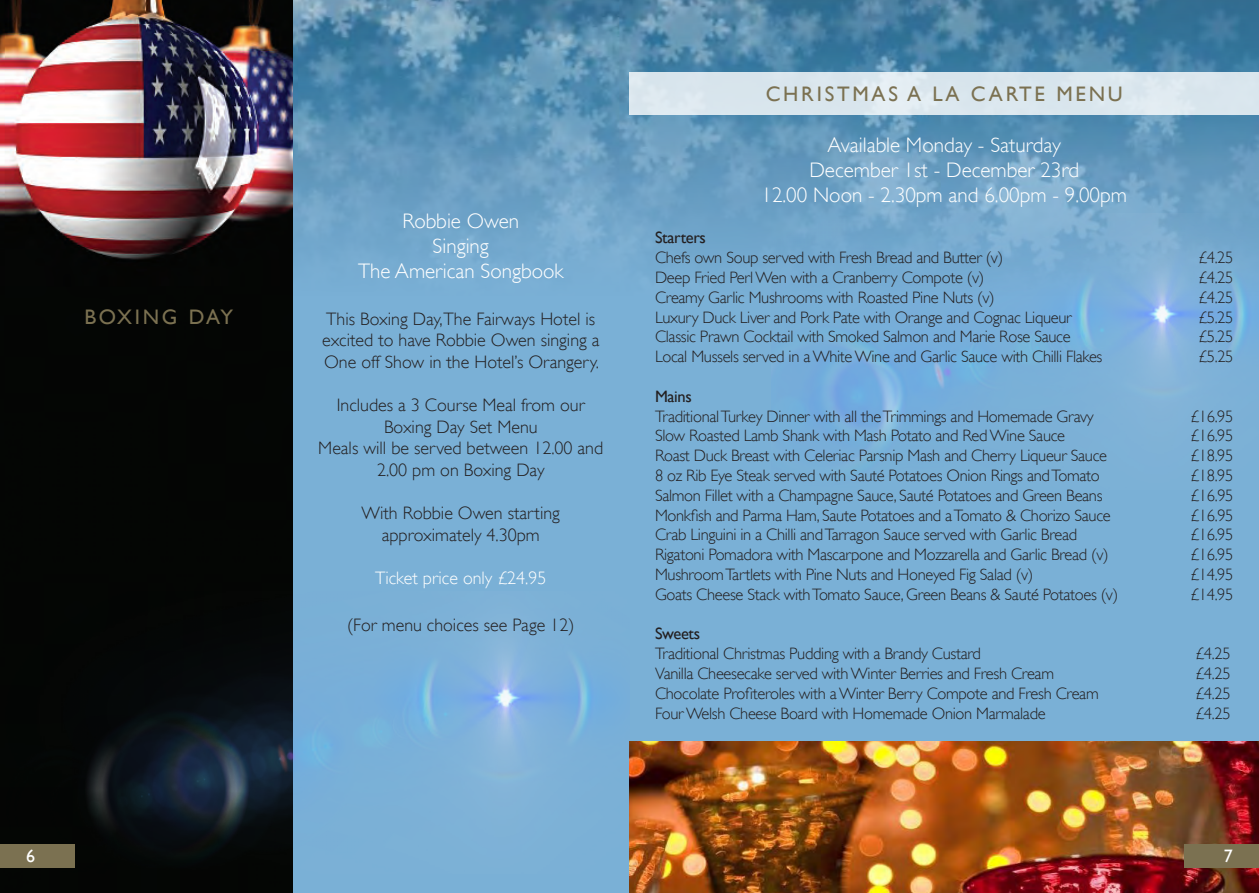
<style>
.page{position:relative;width:1259px;height:893px;background:#7ab0d6}
.page>*{position:absolute;margin:0;border:0;box-sizing:border-box;transform-origin:0 0}
.t1{font:300 21px "Gill Sans";color:#fff}
.t2{font:21px "Gill Sans";letter-spacing:.13em;color:#7b7151}
.t3{font:300 18px/21.6px "Gill Sans";color:#231f20;text-align:center}
.t4{font:300 18px "Gill Sans";color:#fff}
.t5{font:18px "Gill Sans";color:#fff}
.t6{font:300 16.5px "Gill Sans";letter-spacing:-.02em;color:#231f20}
.t7{font:16.5px "Gill Sans";letter-spacing:-.02em;color:#231f20}
</style>
<div class="page">
<img style="left:292px;top:0;width:967px;height:296px">
<img style="left:772px;top:213px;width:487px;height:228px">
<img style="left:629px;top:741px;width:630px;height:152px">
<div style="left:629px;top:73px;width:630px;height:42px;background:#dae6ee"></div>
<img style="left:0;top:0;width:292px;height:893px">
<img style="left:0;top:592px;width:599px;height:281px">
<div style="left:0;top:843px;width:74px;height:24px;background:#7b7151"></div>
<div style="left:1184px;top:843px;width:75px;height:24px;background:#7b7151"></div>
<p class="t2" style="left:765px;top:81px;width:359px">CHRISTMAS A LA CARTE MENU</p>
<p class="t2" style="left:84px;top:305px;width:150px">BOXING DAY</p>
<p class="t1" style="left:402px;top:209px;width:118px">Robbie Owen</p>
<p class="t1" style="left:432px;top:234px;width:58px">Singing</p>
<p class="t1" style="left:358px;top:259px;width:207px">The American Songbook</p>
<p class="t3" style="left:322px;top:308px;width:279px;text-align:left">This Boxing Day,The Fairways Hotel is excited to have Robbie Owen singing a<br>One off Show in the Hotel’s Orangery.</p>
<p class="t3" style="left:337px;top:394px;width:249px">Includes a 3 Course Meal from our<br>Boxing Day Set Menu</p>
<p class="t3" style="left:318px;top:438px;width:286px">Meals will be served between 12.00 and<br>2.00 pm on Boxing Day</p>
<p class="t3" style="left:361px;top:502px;width:200px">With Robbie Owen starting approximately 4.30pm</p>
<p class="t4" style="left:375px;top:568px;width:173px">Ticket price only £24.95</p>
<p class="t3" style="left:347px;top:614px;width:228px">(For menu choices see Page 12)</p>
<p class="t1" style="left:827px;top:133px;width:235px">Available Monday - Saturday</p>
<p class="t1" style="left:809px;top:158px;width:271px">December 1st - December 23rd</p>
<p class="t1" style="left:761px;top:183px;width:367px">12.00 Noon - 2.30pm and 6.00pm - 9.00pm</p>
<p class="t7" style="left:655px;top:228px;width:52px">Starters</p>
<p class="t6" style="left:655px;top:248px;width:350px">Chefs own Soup served with Fresh Bread and Butter (v)</p>
<p class="t6" style="left:1198px;top:248px;width:37px">£4.25</p>
<p class="t6" style="left:655px;top:268px;width:331px">Deep Fried Perl Wen with a Cranberry Compote (v)</p>
<p class="t6" style="left:1198px;top:268px;width:37px">£4.25</p>
<p class="t6" style="left:655px;top:288px;width:341px">Creamy Garlic Mushrooms with Roasted Pine Nuts (v)</p>
<p class="t6" style="left:1198px;top:288px;width:37px">£4.25</p>
<p class="t6" style="left:655px;top:308px;width:418px">Luxury Duck Liver and Pork Pate with Orange and Cognac Liqueur</p>
<p class="t6" style="left:1198px;top:308px;width:37px">£5.25</p>
<p class="t6" style="left:655px;top:327px;width:417px">Classic Prawn Cocktail with Smoked Salmon and Marie Rose Sauce</p>
<p class="t6" style="left:1198px;top:327px;width:37px">£5.25</p>
<p class="t6" style="left:655px;top:347px;width:449px">Local Mussels served in a White Wine and Garlic Sauce with Chilli Flakes</p>
<p class="t6" style="left:1198px;top:347px;width:37px">£5.25</p>
<p class="t7" style="left:655px;top:387px;width:38px">Mains</p>
<p class="t6" style="left:655px;top:407px;width:440px">Traditional Turkey Dinner with all the Trimmings and Homemade Gravy</p>
<p class="t6" style="left:1190px;top:407px;width:45px">£16.95</p>
<p class="t6" style="left:655px;top:426px;width:412px">Slow Roasted Lamb Shank with Mash Potato and Red Wine Sauce</p>
<p class="t6" style="left:1190px;top:426px;width:45px">£16.95</p>
<p class="t6" style="left:655px;top:446px;width:454px">Roast Duck Breast with Celeriac Parsnip Mash and Cherry Liqueur Sauce</p>
<p class="t6" style="left:1190px;top:446px;width:45px">£18.95</p>
<p class="t6" style="left:655px;top:466px;width:446px">8 oz Rib Eye Steak served with Sauté Potatoes Onion Rings and Tomato</p>
<p class="t6" style="left:1190px;top:466px;width:45px">£18.95</p>
<p class="t6" style="left:655px;top:486px;width:449px">Salmon Fillet with a Champagne Sauce, Sauté Potatoes and Green Beans</p>
<p class="t6" style="left:1190px;top:486px;width:45px">£16.95</p>
<p class="t6" style="left:655px;top:506px;width:457px">Monkfish and Parma Ham, Saute Potatoes and a Tomato &amp; Chorizo Sauce</p>
<p class="t6" style="left:1190px;top:506px;width:45px">£16.95</p>
<p class="t6" style="left:655px;top:525px;width:424px">Crab Linguini in a Chilli and Tarragon Sauce served with Garlic Bread</p>
<p class="t6" style="left:1190px;top:525px;width:45px">£16.95</p>
<p class="t6" style="left:655px;top:545px;width:455px">Rigatoni Pomadora with Mascarpone and Mozzarella and Garlic Bread (v)</p>
<p class="t6" style="left:1190px;top:545px;width:45px">£16.95</p>
<p class="t6" style="left:655px;top:565px;width:380px">Mushroom Tartlets with Pine Nuts and Honeyed Fig Salad (v)</p>
<p class="t6" style="left:1190px;top:565px;width:45px">£14.95</p>
<p class="t6" style="left:655px;top:585px;width:464px">Goats Cheese Stack with Tomato Sauce, Green Beans &amp; Sauté Potatoes (v)</p>
<p class="t6" style="left:1190px;top:585px;width:45px">£14.95</p>
<p class="t7" style="left:655px;top:624px;width:47px">Sweets</p>
<p class="t6" style="left:655px;top:644px;width:327px">Traditional Christmas Pudding with a Brandy Custard</p>
<p class="t6" style="left:1195px;top:644px;width:37px">£4.25</p>
<p class="t6" style="left:655px;top:664px;width:400px">Vanilla Cheesecake served with Winter Berries and Fresh Cream</p>
<p class="t6" style="left:1195px;top:664px;width:37px">£4.25</p>
<p class="t6" style="left:655px;top:684px;width:445px">Chocolate Profiteroles with a Winter Berry Compote and Fresh Cream</p>
<p class="t6" style="left:1195px;top:684px;width:37px">£4.25</p>
<p class="t6" style="left:655px;top:704px;width:392px">Four Welsh Cheese Board with Homemade Onion Marmalade</p>
<p class="t6" style="left:1195px;top:704px;width:37px">£4.25</p>
<p class="t5" style="left:26px;top:845px;width:10px">6</p>
<p class="t5" style="left:1223px;top:845px;width:10px">7</p>
</div>
